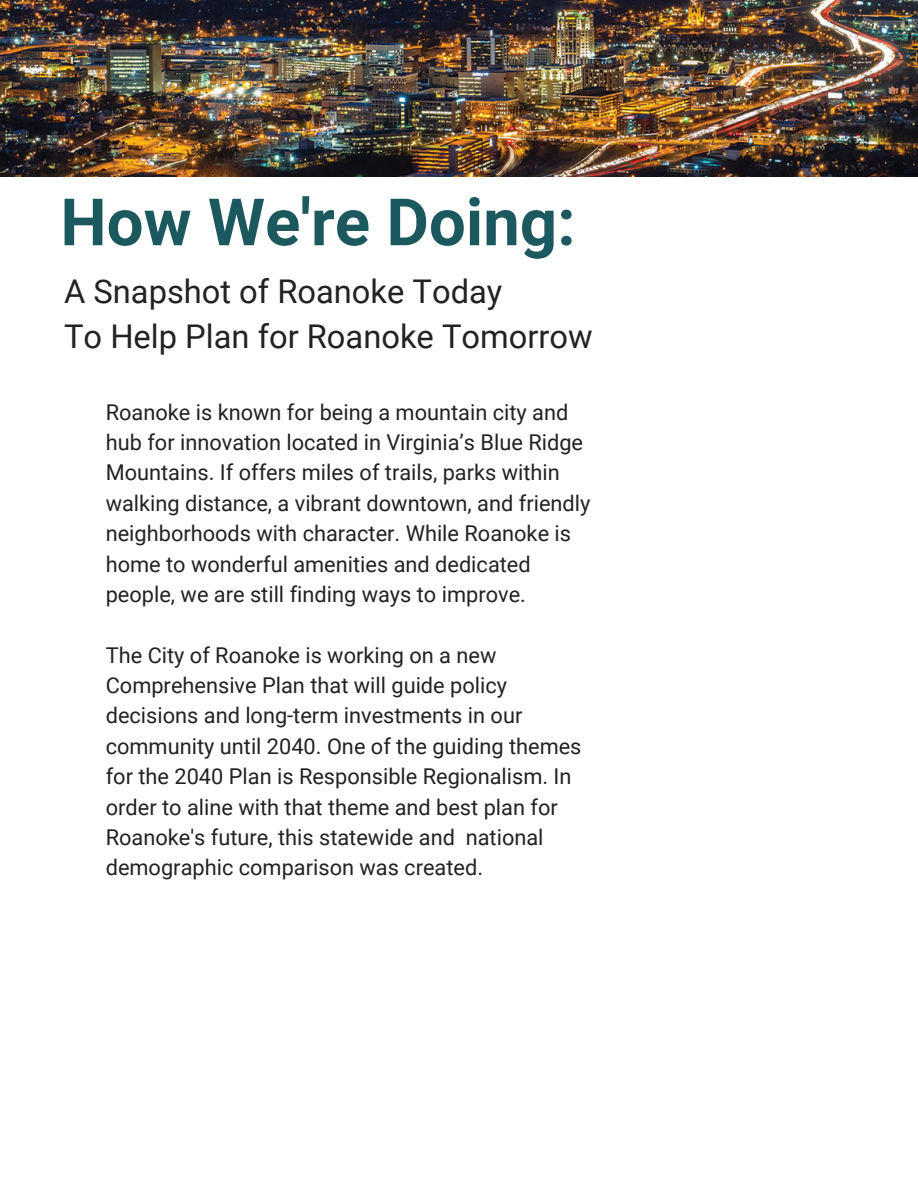
<style>
.page{position:relative;width:918px;height:1188px;background:#fff}
.page>*{position:absolute;margin:0;border:0;box-sizing:border-box;transform-origin:0 0}
.t1{font:700 65.4px "Roboto";color:#1c595f}
.t2{font:32.7px/45px "Roboto";color:#222}
.t3{font:21.75px/30.3px "Roboto";color:#222}
</style>
<div class="page">
<img style="left:0;top:0;width:918px;height:177px">
<h1 class="t1" style="left:60px;top:185px;width:517px">How We're Doing:</h1>
<h2 class="t2" style="left:64px;top:269px;width:530px">A Snapshot of Roanoke Today<br>To Help Plan for Roanoke Tomorrow</h2>
<p class="t3" style="left:106px;top:397px;width:486px">Roanoke is known for being a mountain city and hub for innovation located in Virginia’s Blue Ridge Mountains. If offers miles of trails, parks within walking distance, a vibrant downtown, and friendly neighborhoods with character. While Roanoke is home to wonderful amenities and dedicated people, we are still finding ways to improve.</p>
<p class="t3" style="left:106px;top:640px;width:477px">The City of Roanoke is working on a new Comprehensive Plan that will guide policy decisions and long-term investments in our community until 2040. One of the guiding themes for the 2040 Plan is Responsible Regionalism. In order to aline with that theme and best plan for Roanoke's future, this statewide and national demographic comparison was created.</p>
</div>
